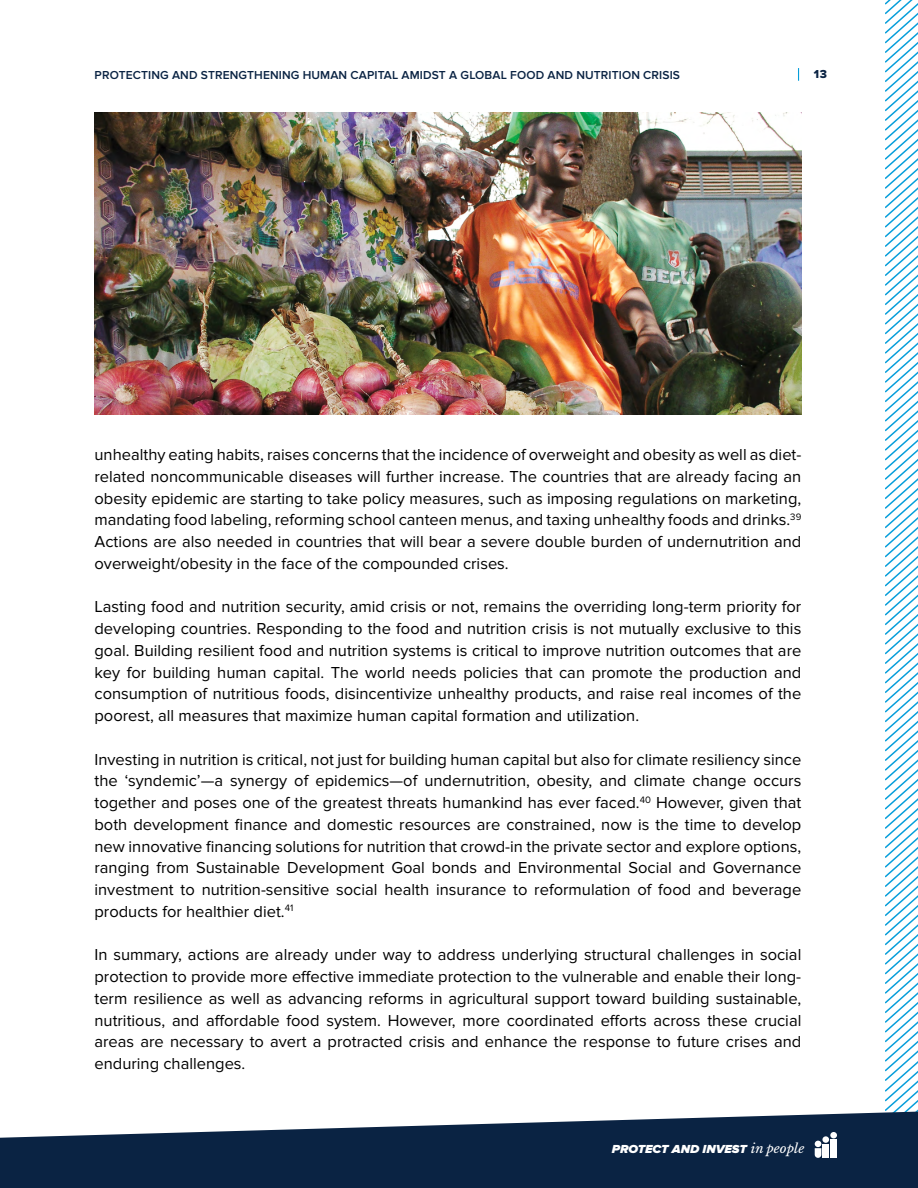
<style>
.page{position:relative;width:918px;height:1188px;background:#fff}
.page>*{position:absolute;margin:0;border:0;box-sizing:border-box;transform-origin:0 0}
.t1{font:16.5px/21.8px "Proxima Nova";color:#000;text-align:justify}
.t2{font:italic 900 12.15px "Proxima Nova";color:#fff}
.t3{font:600 12px "Proxima Nova";letter-spacing:.01em;color:#0a2343}
.t4{font:12px "Proxima Nova Extrabld";color:#0a2343}
.s1{font-family:"Libre Baskerville";font-weight:400;font-size:12.75px}
</style>
<div class="page">
<svg style="left:885px;top:0;width:33px;height:1111px"></svg>
<svg style="left:798px;top:68px;width:1px;height:13px"></svg>
<svg style="left:0;top:1111px;width:918px;height:77px;fill:#0a2343"></svg>
<div style="left:830px;top:1140px;width:7px;height:18px;background:#fff"></div>
<div style="left:830px;top:1132px;width:7px;height:6px;background:#fff;border-radius:50%"></div>
<div style="left:822px;top:1136px;width:7px;height:7px;background:#fff;border-radius:50%"></div>
<div style="left:823px;top:1144px;width:6px;height:14px;background:#fff"></div>
<svg style="left:815px;top:1141px;width:6px;height:17px"></svg>
<img style="left:95px;top:112px;width:706px;height:303px">
<p class="t3" style="left:95px;top:68px;width:587px">PROTECTING AND STRENGTHENING HUMAN CAPITAL AMIDST A GLOBAL FOOD AND NUTRITION CRISIS</p>
<p class="t4" style="left:814px;top:67px;width:15px">13</p>
<p class="t1" style="left:94px;top:444px;width:708px">unhealthy eating habits, raises concerns that the incidence of overweight and obesity as well as diet&shy;related noncommunicable diseases will further increase. The countries that are already facing an obesity epidemic are starting to take policy measures, such as imposing regulations on marketing, mandating food labeling, reforming school canteen menus, and taxing unhealthy foods and drinks.<sup>39<br></sup>Actions are also needed in countries that will bear a severe double burden of undernutrition and overweight/obesity in the face of the compounded crises.</p>
<p class="t1" style="left:94px;top:596px;width:708px">Lasting food and nutrition security, amid crisis or not, remains the overriding long-term priority for developing countries. Responding to the food and nutrition crisis is not mutually exclusive to this goal. Building resilient food and nutrition systems is critical to improve nutrition outcomes that are key for building human capital. The world needs policies that can promote the production and consumption of nutritious foods, disincentivize unhealthy products, and raise real incomes of the poorest, all measures that maximize human capital formation and utilization.</p>
<p class="t1" style="left:94px;top:749px;width:708px">Investing in nutrition is critical, not just for building human capital but also for climate resiliency since the ‘syndemic’—a synergy of epidemics—of undernutrition, obesity, and climate change occurs together and poses one of the greatest threats humankind has ever faced.<sup>40</sup> However, given that both development finance and domestic resources are constrained, now is the time to develop new innovative financing solutions for nutrition that crowd-in the private sector and explore options, ranging from Sustainable Development Goal bonds and Environmental Social and Governance investment to nutrition-sensitive social health insurance to reformulation of food and beverage products for healthier diet.<sup>41</sup></p>
<p class="t1" style="left:94px;top:944px;width:708px">In summary, actions are already under way to address underlying structural challenges in social protection to provide more effective immediate protection to the vulnerable and enable their long&shy;term resilience as well as advancing reforms in agricultural support toward building sustainable, nutritious, and affordable food system. However, more coordinated efforts across these crucial areas are necessary to avert a protracted crisis and enhance the response to future crises and enduring challenges.</p>
<p class="t2" style="left:612px;top:1142px;width:194px">PROTECT AND INVEST <span class="s1">in people</span></p>
</div>
